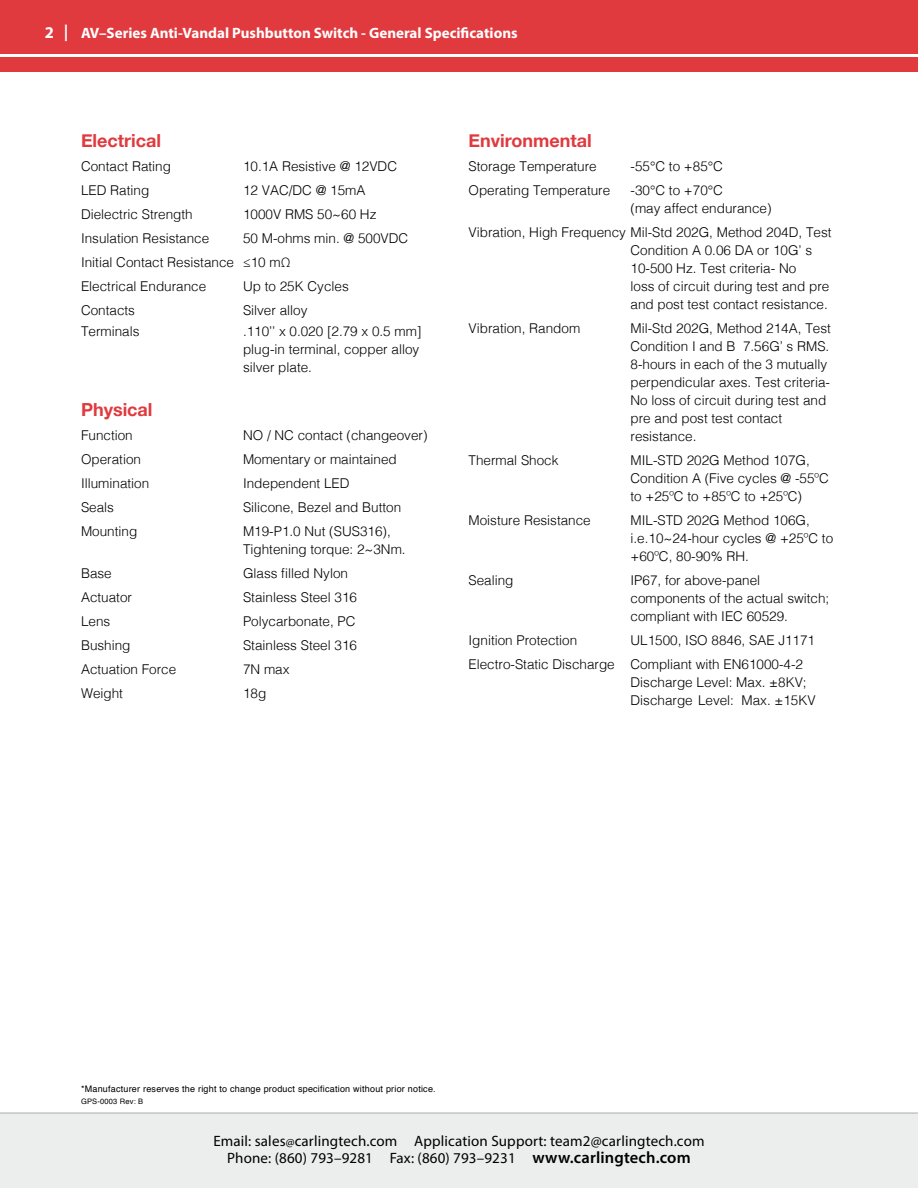
<style>
.page{position:relative;width:918px;height:1188px;background:#fff}
.page>*{position:absolute;margin:0;border:0;box-sizing:border-box;transform-origin:0 0}
.t1{font:700 18px "Helvetica Neue";color:#e03a3e}
.t2{font:15px/16.8px "Myriad Pro";letter-spacing:.01em;color:#000;text-align:center}
.t3{font:700 15px "Myriad Pro";color:#fff}
.t4{font:300 13.5px/18px "Helvetica";color:#000}
.t5{font:9px "Helvetica";letter-spacing:.025em;color:#000}
.t6{font:7.5px "Helvetica";letter-spacing:.025em;color:#000}
.s1{font-size:16.5px}
.s2{font-size:12px}
.s3{font-weight:600;font-size:16.5px}
</style>
<div class="page">
<div style="left:0;top:1112px;width:918px;height:76px;background:#eceded"></div>
<hr style="left:0;top:1112px;width:918px;height:2px;background:#c7c8ca">
<div style="left:0;top:57px;width:918px;height:15px;background:#e13a3e"></div>
<div style="left:0;top:0;width:918px;height:54px;background:#e13a3e"></div>
<p class="t3" style="left:45px;top:23px;width:474px"><span class="s1">2 |</span> AV–Series Anti-Vandal Pushbutton Switch - General Specifications</p>
<h1 class="t1" style="left:81px;top:126px;width:82px">Electrical</h1>
<p class="t4" style="left:81px;top:156px;width:92px">Contact Rating</p>
<p class="t4" style="left:243px;top:156px;width:156px">10.1A Resistive @ 12VDC</p>
<p class="t4" style="left:81px;top:180px;width:70px">LED Rating</p>
<p class="t4" style="left:243px;top:180px;width:124px">12 VAC/DC @ 15mA</p>
<p class="t4" style="left:81px;top:204px;width:113px">Dielectric Strength</p>
<p class="t4" style="left:243px;top:204px;width:135px">1000V RMS 50~60 Hz</p>
<p class="t4" style="left:81px;top:228px;width:130px">Insulation Resistance</p>
<p class="t4" style="left:81px;top:225px;width:329px;line-height:24px;text-indent:162px">50 M-ohms min. @ 500VDC<br>Initial Contact Resistance ≤10 mΩ<br>Electrical Endurance</p>
<p class="t4" style="left:243px;top:276px;width:107px">Up to 25K Cycles</p>
<p class="t4" style="left:81px;top:300px;width:56px">Contacts</p>
<p class="t4" style="left:243px;top:300px;width:66px">Silver alloy</p>
<p class="t4" style="left:81px;top:321px;width:60px">Terminals</p>
<p class="t4" style="left:243px;top:321px;width:180px">.110’’ x 0.020 [2.79 x 0.5 mm] plug-in terminal, copper alloy silver plate.</p>
<h1 class="t1" style="left:81px;top:395px;width:73px">Physical</h1>
<p class="t4" style="left:81px;top:425px;width:53px">Function</p>
<p class="t4" style="left:243px;top:425px;width:186px">NO / NC contact (changeover)</p>
<p class="t4" style="left:81px;top:449px;width:62px">Operation</p>
<p class="t4" style="left:243px;top:449px;width:155px">Momentary or maintained</p>
<p class="t4" style="left:81px;top:473px;width:70px">Illumination</p>
<p class="t4" style="left:243px;top:473px;width:108px">Independent LED</p>
<p class="t4" style="left:81px;top:497px;width:35px">Seals</p>
<p class="t4" style="left:243px;top:497px;width:160px">Silicone, Bezel and Button</p>
<p class="t4" style="left:81px;top:521px;width:58px">Mounting</p>
<p class="t4" style="left:243px;top:521px;width:164px">M19-P1.0 Nut (SUS316),<br>Tightening torque: 2~3Nm.</p>
<p class="t4" style="left:81px;top:563px;width:32px">Base</p>
<p class="t4" style="left:243px;top:563px;width:107px">Glass filled Nylon</p>
<p class="t4" style="left:81px;top:587px;width:53px">Actuator</p>
<p class="t4" style="left:243px;top:587px;width:116px">Stainless Steel 316</p>
<p class="t4" style="left:81px;top:611px;width:31px">Lens</p>
<p class="t4" style="left:243px;top:611px;width:114px">Polycarbonate, PC</p>
<p class="t4" style="left:81px;top:635px;width:51px">Bushing</p>
<p class="t4" style="left:243px;top:635px;width:116px">Stainless Steel 316</p>
<p class="t4" style="left:81px;top:659px;width:97px">Actuation Force</p>
<p class="t4" style="left:243px;top:659px;width:48px">7N max</p>
<p class="t4" style="left:81px;top:683px;width:44px">Weight</p>
<p class="t4" style="left:243px;top:683px;width:25px">18g</p>
<h1 class="t1" style="left:469px;top:126px;width:125px">Environmental</h1>
<p class="t4" style="left:469px;top:156px;width:130px">Storage Temperature</p>
<p class="t4" style="left:631px;top:156px;width:94px">-55℃ to +85℃</p>
<p class="t4" style="left:469px;top:180px;width:143px">Operating Temperature</p>
<p class="t4" style="left:631px;top:180px;width:143px">-30℃ to +70℃<br>(may affect endurance)</p>
<p class="t4" style="left:631px;top:222px;width:203px;text-indent:-162px">Vibration, High Frequency Mil-Std 202G, Method 204D, Test Condition A 0.06 DA or 10G’ s 10-500 Hz. Test criteria- No<br>loss of circuit during test and pre and post test contact resistance.</p>
<p class="t4" style="left:469px;top:318px;width:113px">Vibration, Random</p>
<p class="t4" style="left:631px;top:318px;width:202px">Mil-Std 202G, Method 214A, Test<br>Condition I and B 7.56G’ s RMS.<br>8-hours in each of the 3 mutually perpendicular axes. Test criteria-<br>No loss of circuit during test and pre and post test contact resistance.</p>
<p class="t4" style="left:469px;top:450px;width:92px">Thermal Shock</p>
<p class="t4" style="left:631px;top:450px;width:200px">MIL-STD 202G Method 107G,<br>Condition A (Five cycles @ -55ºC to +25ºC to +85ºC to +25ºC)</p>
<p class="t4" style="left:469px;top:510px;width:124px">Moisture Resistance</p>
<p class="t4" style="left:631px;top:510px;width:204px">MIL-STD 202G Method 106G, i.e.10~24-hour cycles @ +25ºC to +60ºC, 80-90% RH.</p>
<p class="t4" style="left:469px;top:570px;width:47px">Sealing</p>
<p class="t4" style="left:631px;top:570px;width:200px">IP67, for above-panel components of the actual switch; compliant with IEC 60529.</p>
<p class="t4" style="left:469px;top:630px;width:110px">Ignition Protection</p>
<p class="t4" style="left:469px;top:627px;width:348px;line-height:24px;text-indent:162px">UL1500, ISO 8846, SAE J1171<br>Electro-Static Discharge Compliant with EN61000-4-2</p>
<p class="t4" style="left:631px;top:672px;width:187px">Discharge Level: Max. ±8KV;<br>Discharge Level: Max. ±15KV</p>
<p class="t5" style="left:81px;top:1082px;width:356px">*Manufacturer reserves the right to change product specification without prior notice.</p>
<p class="t6" style="left:81px;top:1096px;width:64px">GPS-0003 Rev: B</p>
<p class="t2" style="left:213px;top:1132px;width:493px">Email: sales<span class="s2">@</span>carlingtech.com Application Support: team2@carlingtech.com<br>Phone: (860) 793–9281 Fax: (860) 793–9231 <span class="s3">www.carlingtech.com</span></p>
</div>
